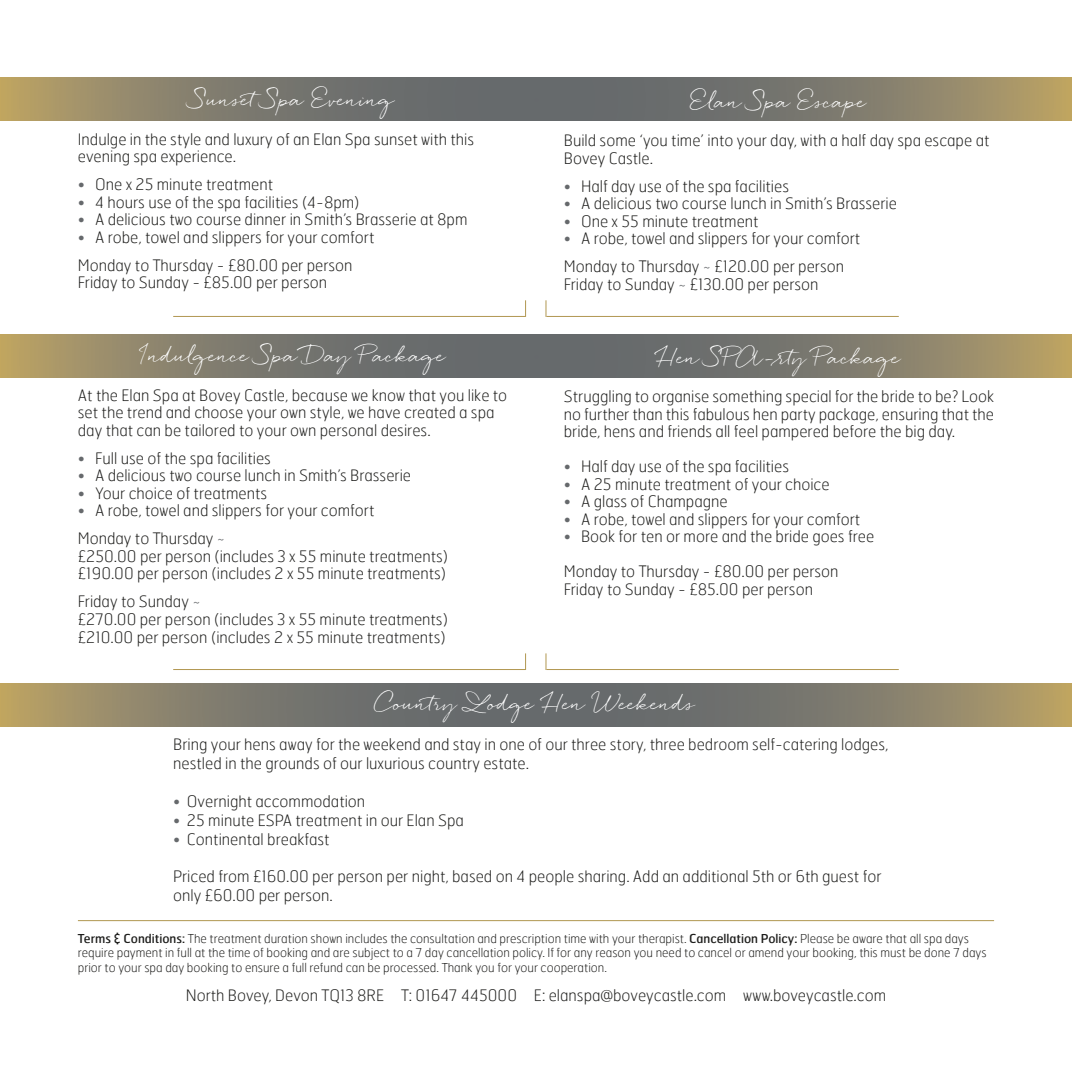
<style>
.page{position:relative;width:1072px;height:1072px;background:#fff}
.page>*{position:absolute;margin:0;border:0;box-sizing:border-box;transform-origin:0 0}
.t1{font:19.25px "Quickpen";color:#fff}
.t2{font:100 15.75px/17.5px "Hermes";color:#1d1d1b}
.t3{font:100 12.25px/14.7px "Hermes";color:#1d1d1b}
.s1{color:#66696c}
.s2{font-weight:400}
</style>
<div class="page">
<svg style="left:0;top:78px;width:1071px;height:43px;background:#807c6c"></svg>
<svg style="left:0;top:335px;width:1071px;height:43px;background:#807c6c"></svg>
<svg style="left:0;top:683px;width:1071px;height:43px;background:#807c6c"></svg>
<hr style="left:173px;top:316px;width:352px;height:1px;background:#b19751">
<hr style="left:173px;top:669px;width:352px;height:1px;background:#b19751">
<hr style="left:546px;top:316px;width:352px;height:1px;background:#b19751">
<hr style="left:546px;top:669px;width:352px;height:1px;background:#b19751">
<svg style="left:525px;top:300px;width:1px;height:17px"></svg>
<svg style="left:525px;top:653px;width:1px;height:17px"></svg>
<svg style="left:545px;top:300px;width:1px;height:17px"></svg>
<svg style="left:545px;top:653px;width:1px;height:17px"></svg>
<hr style="left:78px;top:920px;width:916px;height:1px;background:#b19751">
<p class="t1" style="left:191px;top:88px;width:205px">SunsetSpa Evening</p>
<p class="t2" style="left:78px;top:130px;width:398px">Indulge in the style and luxury of an Elan Spa sunset with this evening spa experience.</p>
<p class="t2" style="left:78px;top:175px;width:197px"><span class="s1">•</span> One x 25 minute treatment</p>
<p class="t2" style="left:78px;top:193px;width:283px"><span class="s1">•</span> 4 hours use of the spa facilities (4-8pm)</p>
<p class="t2" style="left:78px;top:210px;width:391px"><span class="s1">•</span> A delicious two course dinner in Smith’s Brasserie at 8pm</p>
<p class="t2" style="left:78px;top:228px;width:298px"><span class="s1">•</span> A robe, towel and slippers for your comfort</p>
<p class="t2" style="left:78px;top:256px;width:276px">Monday to Thursday - £80.00 per person</p>
<p class="t2" style="left:78px;top:273px;width:251px">Friday to Sunday - £85.00 per person</p>
<p class="t1" style="left:140px;top:344px;width:308px">Indulgence Spa Day Package</p>
<p class="t2" style="left:78px;top:386px;width:431px">At the Elan Spa at Bovey Castle, because we know that you like to set the trend and choose your own style, we have created a spa day that can be tailored to your own personal desires.</p>
<p class="t2" style="left:78px;top:449px;width:195px"><span class="s1">•</span> Full use of the spa facilities</p>
<p class="t2" style="left:78px;top:466px;width:335px"><span class="s1">•</span> A delicious two course lunch in Smith’s Brasserie</p>
<p class="t2" style="left:78px;top:484px;width:191px"><span class="s1">•</span> Your choice of treatments</p>
<p class="t2" style="left:78px;top:501px;width:298px"><span class="s1">•</span> A robe, towel and slippers for your comfort</p>
<p class="t2" style="left:78px;top:529px;width:149px">Monday to Thursday <span class="s1">~</span></p>
<p class="t2" style="left:78px;top:547px;width:372px">£250.00 per person (includes 3 x 55 minute treatments)</p>
<p class="t2" style="left:78px;top:564px;width:370px">£190.00 per person (includes 2 x 55 minute treatments)</p>
<p class="t2" style="left:78px;top:592px;width:124px">Friday to Sunday <span class="s1">~</span></p>
<p class="t2" style="left:78px;top:610px;width:371px">£270.00 per person (includes 3 x 55 minute treatments)</p>
<p class="t2" style="left:78px;top:627px;width:369px">£210.00 per person (includes 2 x 55 minute treatments)</p>
<p class="t1" style="left:691px;top:90px;width:177px">Elan Spa Escape</p>
<p class="t2" style="left:564px;top:131px;width:427px">Build some ‘you time’ into your day, with a half day spa escape at<br>Bovey Castle.</p>
<p class="t2" style="left:564px;top:177px;width:227px"><span class="s1">•</span> Half day use of the spa facilities</p>
<p class="t2" style="left:564px;top:194px;width:335px"><span class="s1">•</span> A delicious two course lunch in Smith’s Brasserie</p>
<p class="t2" style="left:564px;top:212px;width:196px"><span class="s1">•</span> One x 55 minute treatment</p>
<p class="t2" style="left:564px;top:229px;width:298px"><span class="s1">•</span> A robe, towel and slippers for your comfort</p>
<p class="t2" style="left:564px;top:257px;width:282px">Monday to Thursday <span class="s1">~</span> £120.00 per person</p>
<p class="t2" style="left:564px;top:275px;width:256px">Friday to Sunday <span class="s1">~</span> £130.00 per person</p>
<p class="t1" style="left:656px;top:346px;width:246px">Hen SPA-rty Package</p>
<p class="t2" style="left:564px;top:387px;width:432px;text-align:justify">Struggling to organise something special for the bride to be? Look no further than this fabulous hen party package, ensuring that the bride, hens and friends all feel pampered before the big day.</p>
<p class="t2" style="left:564px;top:457px;width:227px"><span class="s1">•</span> Half day use of the spa facilities</p>
<p class="t2" style="left:564px;top:475px;width:267px"><span class="s1">•</span> A 25 minute treatment of your choice</p>
<p class="t2" style="left:564px;top:492px;width:165px"><span class="s1">•</span> A glass of Champagne</p>
<p class="t2" style="left:564px;top:510px;width:298px"><span class="s1">•</span> A robe, towel and slippers for your comfort</p>
<p class="t2" style="left:564px;top:527px;width:312px"><span class="s1">•</span> Book for ten or more and the bride goes free</p>
<p class="t2" style="left:564px;top:562px;width:276px">Monday to Thursday - £80.00 per person</p>
<p class="t2" style="left:564px;top:580px;width:251px">Friday to Sunday - £85.00 per person</p>
<p class="t1" style="left:376px;top:692px;width:321px">Country Lodge Hen Weekends</p>
<p class="t2" style="left:173px;top:734px;width:716px;line-height:18.9px">Bring your hens away for the weekend and stay in one of our three story, three bedroom self-catering lodges, nestled in the grounds of our luxurious country estate.</p>
<p class="t2" style="left:173px;top:792px;width:194px"><span class="s1">•</span> Overnight accommodation</p>
<p class="t2" style="left:173px;top:810px;width:292px"><span class="s1">•</span> 25 minute ESPA treatment in our Elan Spa</p>
<p class="t2" style="left:173px;top:829px;width:158px"><span class="s1">•</span> Continental breakfast</p>
<p class="t2" style="left:173px;top:866px;width:709px;line-height:18.9px">Priced from £160.00 per person per night, based on 4 people sharing. Add an additional 5th or 6th guest for only £60.00 per person.</p>
<p class="t3" style="left:78px;top:930px;width:910px"><span class="s2">Terms &amp; Conditions:</span> The treatment duration shown includes the consultation and prescription time with your therapist. <span class="s2">Cancellation Policy:</span> Please be aware that all spa days require payment in full at the time of booking and are subject to a 7 day cancellation policy. If for any reason you need to cancel or amend your booking, this must be done 7 days prior to your spa day booking to ensure a full refund can be processed. Thank you for your cooperation.</p>
<p class="t2" style="left:186px;top:986px;width:702px">North Bovey, Devon TQ13 8RE T: 01647 445000 E: elanspa@boveycastle.com www.boveycastle.com</p>
</div>
